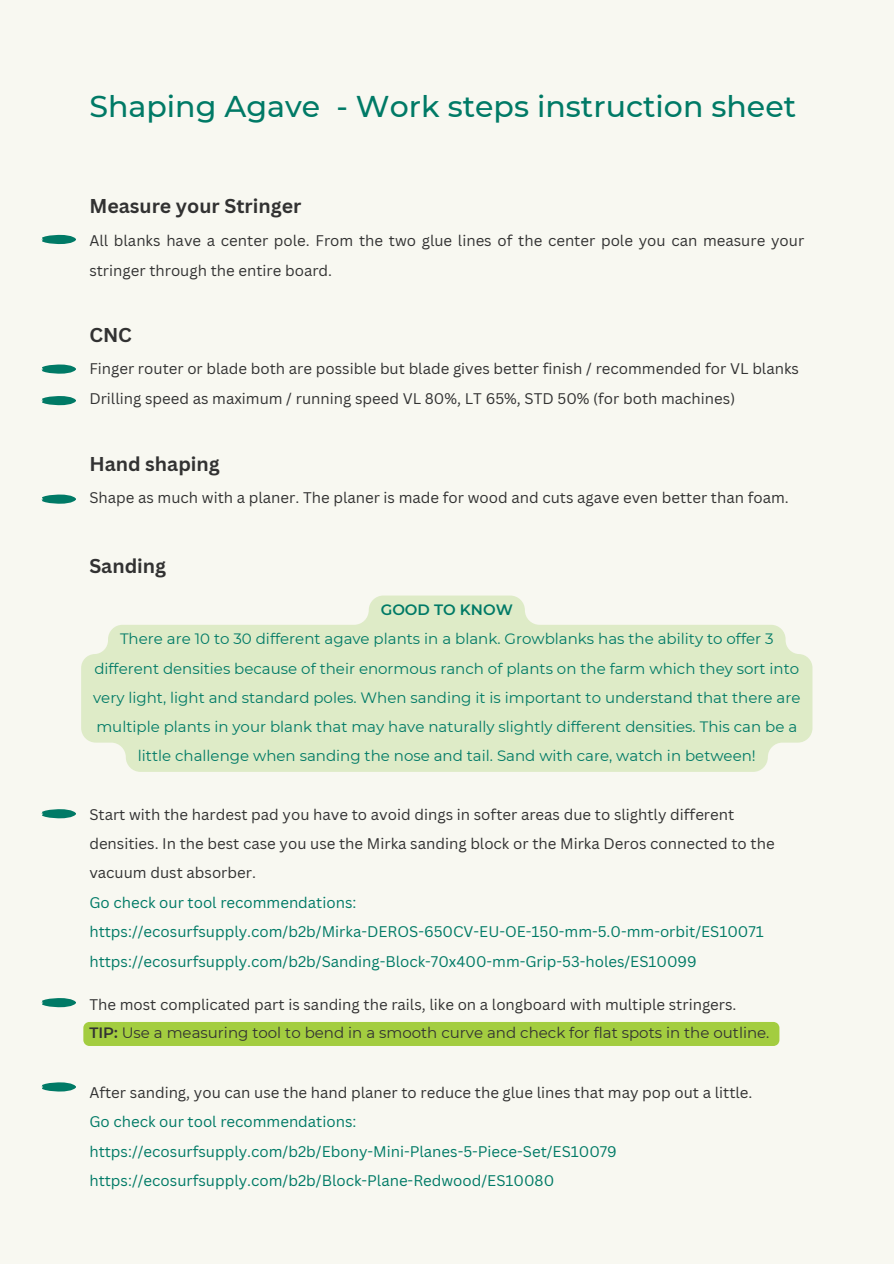
<style>
.page{position:relative;width:894px;height:1264px;background:#fff}
.page>*{position:absolute;margin:0;border:0;box-sizing:border-box;transform-origin:0 0}
.t1{font:500 30px "Montserrat";color:#007a66}
.t2{font:700 19.5px "Canva Sans";color:#323232}
.t3{font:15px/29.4px "Canva Sans";color:#323232}
.t4{font:15px/29.2px "Montserrat";color:#007a66;text-align:center}
.t5{font:15px "Canva Sans";color:#007a66}
.t6{font:15px "Montserrat";color:#323232}
.t7{font:600 15px "Montserrat";color:#007a66}
.s1{font-weight:600}
</style>
<div class="page">
<div style="left:0;top:0;width:893px;height:1263px;background:#f8f8f1"></div>
<svg style="left:41px;top:396px;width:35px;height:9px"></svg>
<svg style="left:41px;top:364px;width:35px;height:10px"></svg>
<svg style="left:41px;top:234px;width:35px;height:10px"></svg>
<svg style="left:41px;top:494px;width:35px;height:9px"></svg>
<svg style="left:81px;top:595px;width:731px;height:177px;fill:#deebc7"></svg>
<div style="left:83px;top:1022px;width:696px;height:23px;background:#a3cd40"></div>
<svg style="left:41px;top:809px;width:35px;height:9px"></svg>
<svg style="left:41px;top:998px;width:35px;height:9px"></svg>
<svg style="left:41px;top:1082px;width:35px;height:9px"></svg>
<p class="t1" style="left:89px;top:88px;width:708px">Shaping Agave - Work steps instruction sheet</p>
<h1 class="t2" style="left:89px;top:192px;width:213px">Measure your Stringer</h1>
<p class="t3" style="left:89px;top:225px;width:716px;line-height:30px">All blanks have a center pole. From the two glue lines of the center pole you can measure your stringer through the entire board.</p>
<p class="t2" style="left:89px;top:321px;width:44px">CNC</p>
<p class="t3" style="left:89px;top:354px;width:711px">Finger router or blade both are possible but blade gives better finish / recommended for VL blanks</p>
<p class="t3" style="left:89px;top:384px;width:647px">Drilling speed as maximum / running speed VL 80%, LT 65%, STD 50% (for both machines)</p>
<p class="t2" style="left:89px;top:450px;width:132px">Hand shaping</p>
<p class="t3" style="left:89px;top:482px;width:700px">Shape as much with a planer. The planer is made for wood and cuts agave even better than foam.</p>
<p class="t2" style="left:89px;top:552px;width:78px">Sanding</p>
<p class="t7" style="left:380px;top:600px;width:133px">GOOD TO KNOW</p>
<p class="t4" style="left:93px;top:624px;width:708px">There are 10 to 30 different agave plants in a blank. Growblanks has the ability to offer 3 different densities because of their enormous ranch of plants on the farm which they sort into very light, light and standard poles. When sanding it is important to understand that there are multiple plants in your blank that may have naturally slightly different densities. This can be a little challenge when sanding the nose and tail. Sand with care, watch in between!</p>
<p class="t3" style="left:89px;top:799px;width:686px">Start with the hardest pad you have to avoid dings in softer areas due to slightly different densities. In the best case you use the Mirka sanding block or the Mirka Deros connected to the vacuum dust absorber.</p>
<p class="t5" style="left:89px;top:891px;width:268px">Go check our tool recommendations:</p>
<p class="t5" style="left:89px;top:921px;width:675px">https://ecosurfsupply.com/b2b/Mirka-DEROS-650CV-EU-OE-150-mm-5.0-mm-orbit/ES10071</p>
<p class="t5" style="left:89px;top:950px;width:608px">https://ecosurfsupply.com/b2b/Sanding-Block-70x400-mm-Grip-53-holes/ES10099</p>
<p class="t3" style="left:89px;top:989px;width:648px">The most complicated part is sanding the rails, like on a longboard with multiple stringers.</p>
<p class="t6" style="left:89px;top:1023px;width:681px"><span class="s1">TIP:</span> Use a measuring tool to bend in a smooth curve and check for flat spots in the outline.</p>
<p class="t3" style="left:89px;top:1077px;width:664px">After sanding, you can use the hand planer to reduce the glue lines that may pop out a little.</p>
<h2 class="t5" style="left:89px;top:1111px;width:268px">Go check our tool recommendations:</h2>
<p class="t5" style="left:89px;top:1140px;width:529px">https://ecosurfsupply.com/b2b/Ebony-Mini-Planes-5-Piece-Set/ES10079</p>
<p class="t5" style="left:89px;top:1169px;width:466px">https://ecosurfsupply.com/b2b/Block-Plane-Redwood/ES10080</p>
</div>
